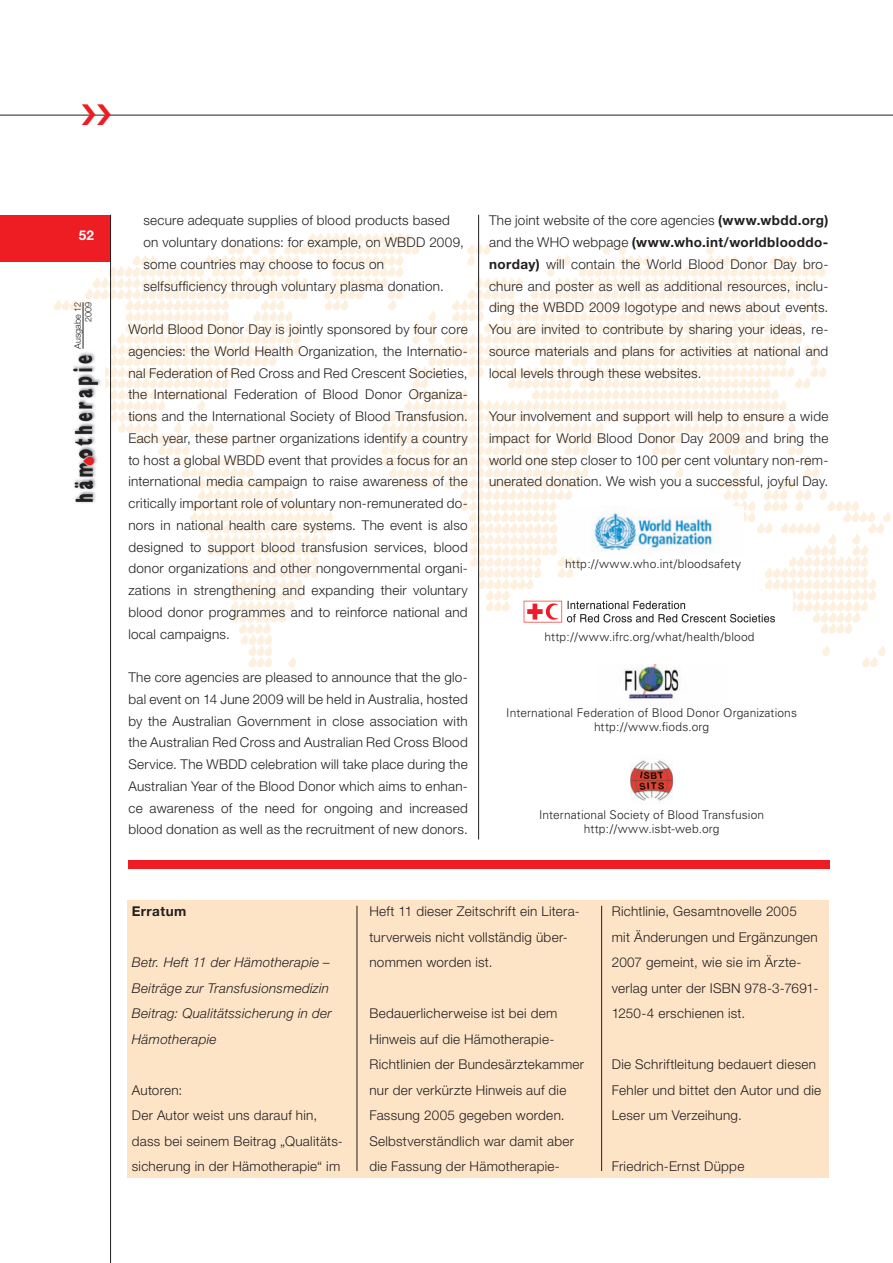
<style>
.page{position:relative;width:893px;height:1263px;background:#fff}
.page>*{position:absolute;margin:0;border:0;box-sizing:border-box;transform-origin:0 0}
.t1{font:300 13.5px/21.8px "Helvetica Neue";letter-spacing:.02em;color:#231f20}
.t2{font:italic 300 13.5px/25.5px "Helvetica Neue";letter-spacing:.02em;color:#231f20}
.t3{font:700 13.5px "Helvetica Neue";letter-spacing:.03em;color:#231f20}
.t4{font:700 13.5px "Helvetica Neue";color:#fff}
.t5{font:300 12px/14.4px "Univers";letter-spacing:.01em;color:#231f20;text-align:center}
.t6{font:300 9px/10.8px "Helvetica Neue";color:#231f20;text-align:right}
.s1{font-weight:700}
</style>
<div class="page">
<div style="left:128px;top:901px;width:701px;height:277px;background:#fee4c7"></div>
<img style="left:53px;top:234px;width:838px;height:433px">
<hr style="left:0;top:115px;width:893px;height:1px;background:#231f20">
<div style="left:0;top:215px;width:111px;height:47px;background:#ee1d23"></div>
<hr style="left:110px;top:215px;width:1px;height:1048px;background:#231f20">
<img style="left:68px;top:346px;width:36px;height:164px">
<hr style="left:83px;top:302px;width:1px;height:47px;background:#231f20">
<img style="left:559px;top:507px;width:185px;height:50px">
<img style="left:631px;top:760px;width:42px;height:41px">
<img style="left:511px;top:592px;width:282px;height:48px">
<img style="left:596px;top:664px;width:130px;height:36px">
<hr style="left:478px;top:215px;width:1px;height:624px;background:#231f20">
<div style="left:128px;top:860px;width:702px;height:9px;background:#ee1d23"></div>
<hr style="left:601px;top:906px;width:1px;height:265px;background:#231f20">
<hr style="left:357px;top:906px;width:1px;height:265px;background:#231f20">
<svg style="left:82px;top:114px;width:29px;height:2px"></svg>
<p class="t4" style="left:79px;top:231px;width:17px">52</p>
<p class="t6" style="left:73px;top:349px;width:48px;rotate:-90deg">Ausgabe 12<br>2009</p>
<p class="t1" style="left:143px;top:211px;width:322px">secure adequate supplies of blood products based on voluntary donations: for example, on WBDD 2009, some countries may choose to focus on selfsufficiency through voluntary plasma donation.</p>
<p class="t1" style="left:128px;top:320px;width:341px;text-align:justify">World Blood Donor Day is jointly sponsored by four core agencies: the World Health Organization, the Internatio&shy;nal Federation of Red Cross and Red Crescent Societies, the International Federation of Blood Donor Organiza&shy;tions and the International Society of Blood Transfusion.<br>Each year, these partner organizations identify a country to host a global WBDD event that provides a focus for an international media campaign to raise awareness of the critically important role of voluntary non-remunerated do&shy;nors in national health care systems. The event is also designed to support blood transfusion services, blood donor organizations and other nongovernmental organi&shy;zations in strengthening and expanding their voluntary blood donor programmes and to reinforce national and local campaigns.</p>
<p class="t1" style="left:128px;top:668px;width:341px;text-align:justify">The core agencies are pleased to announce that the glo&shy;bal event on 14 June 2009 will be held in Australia, hosted by the Australian Government in close association with the Australian Red Cross and Australian Red Cross Blood Service. The WBDD celebration will take place during the Australian Year of the Blood Donor which aims to enhan&shy;ce awareness of the need for ongoing and increased blood donation as well as the recruitment of new donors.</p>
<p class="t1" style="left:489px;top:211px;width:341px;text-align:justify">The joint website of the core agencies <span class="s1">(www.wbdd.org) </span>and the WHO webpage <span class="s1">(www.who.int/worldblooddo&shy;norday)</span> will contain the World Blood Donor Day bro&shy;chure and poster as well as additional resources, inclu&shy;ding the WBDD 2009 logotype and news about events.<br>You are invited to contribute by sharing your ideas, re&shy;source materials and plans for activities at national and local levels through these websites.</p>
<p class="t1" style="left:489px;top:407px;width:341px;text-align:justify">Your involvement and support will help to ensure a wide impact for World Blood Donor Day 2009 and bring the world one step closer to 100 per cent voluntary non-rem&shy;unerated donation. We wish you a successful, joyful Day.</p>
<p class="t5" style="left:565px;top:558px;width:178px">http://www.who.int/bloodsafety</p>
<p class="t5" style="left:544px;top:631px;width:212px">http://www.ifrc.org/what/health/blood</p>
<p class="t5" style="left:506px;top:706px;width:292px">International Federation of Blood Donor Organizations http://www.fiods.org</p>
<p class="t5" style="left:539px;top:808px;width:226px">International Society of Blood Transfusion http://www.isbt-web.org</p>
<p class="t3" style="left:132px;top:906px;width:56px">Erratum</p>
<p class="t2" style="left:132px;top:951px;width:202px">Betr. Heft 11 der Hämotherapie –<br>Beiträge zur Transfusionsmedizin<br>Beitrag: Qualitätssicherung in der<br>Hämotherapie</p>
<p class="t1" style="left:132px;top:1078px;width:213px;line-height:25.5px">Autoren:<br>Der Autor weist uns darauf hin, dass bei seinem Beitrag „Qualitäts&shy;sicherung in der Hämotherapie“ im</p>
<p class="t1" style="left:369px;top:900px;width:212px;line-height:25.5px">Heft 11 dieser Zeitschrift ein Litera&shy;turverweis nicht vollständig über&shy;nommen worden ist.</p>
<p class="t1" style="left:369px;top:1002px;width:216px;line-height:25.5px">Bedauerlicherweise ist bei dem<br>Hinweis auf die Hämotherapie-<br>Richtlinien der Bundesärztekammer nur der verkürzte Hinweis auf die<br>Fassung 2005 gegeben worden.<br>Selbstverständlich war damit aber die Fassung der Hämotherapie-</p>
<p class="t1" style="left:612px;top:900px;width:208px;line-height:25.5px">Richtlinie, Gesamtnovelle 2005 mit Änderungen und Ergänzungen<br>2007 gemeint, wie sie im Ärzte&shy;verlag unter der ISBN 978-3-7691-<br>1250-4 erschienen ist.</p>
<p class="t1" style="left:612px;top:1053px;width:211px;line-height:25.5px">Die Schriftleitung bedauert diesen<br>Fehler und bittet den Autor und die<br>Leser um Verzeihung.</p>
<p class="t1" style="left:612px;top:1156px;width:134px">Friedrich-Ernst Düppe</p>
</div>
